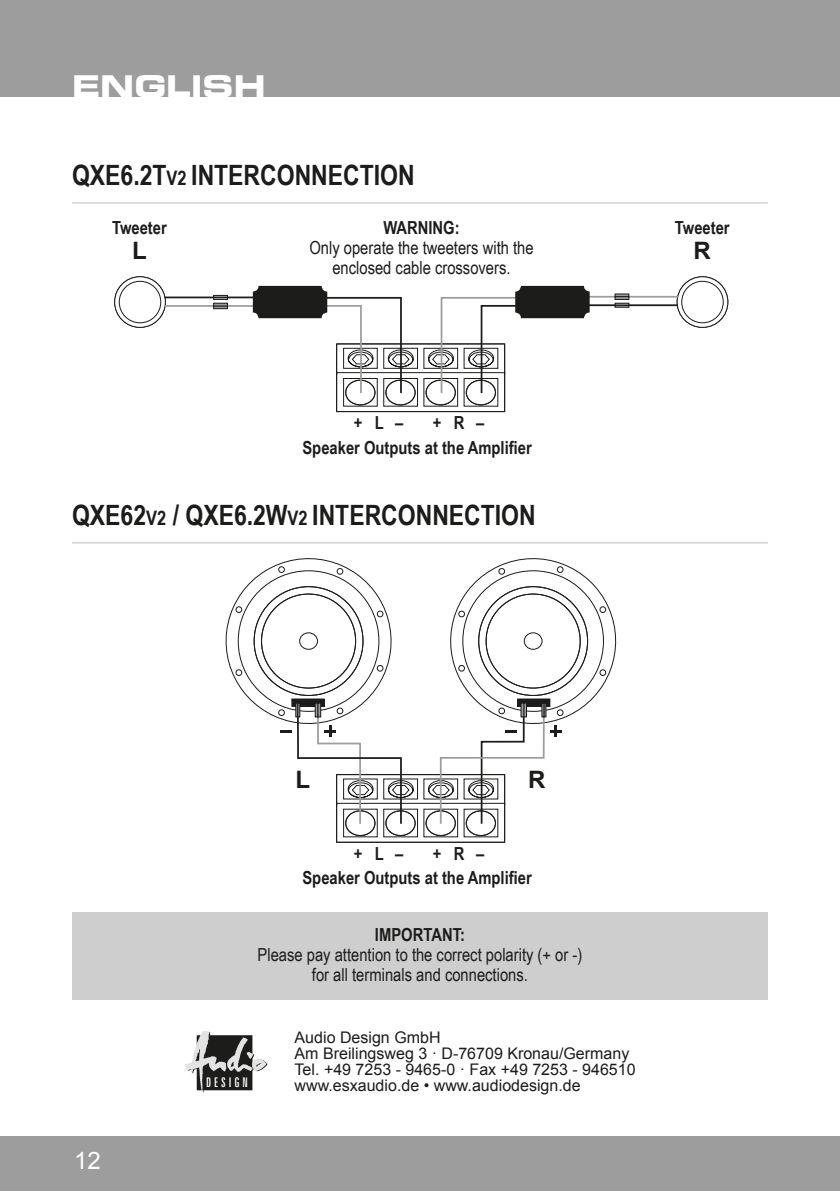
<style>
.page{position:relative;width:840px;height:1191px;background:#fff}
.page>*{position:absolute;margin:0;border:0;box-sizing:border-box;transform-origin:0 0}
.t1{font:30px "Eurostile Bold Extended Two";color:#fff}
.t2{font:700 28px "Arial Narrow";color:#1c1c1b}
.t3{font:700 24px "Arial";color:#1c1c1b}
.t4{font:24px "Arial";color:#fff}
.t5{font:18px/20px "Arial Narrow";color:#1c1c1b;text-align:center}
.t6{font:700 18px/24.4px "Arial Narrow";color:#1c1c1b}
.t7{font:16px/16px "Arial";color:#1c1c1b}
.t8{font:extra-condensed 13.4px "Zurich BT";letter-spacing:.225em;color:#fff}
.s1{font-size:20px}
</style>
<div class="page">
<div style="left:0;top:0;width:839px;height:96px;background:#9e9d9d"></div>
<div style="left:0;top:1136px;width:839px;height:55px;background:#9e9d9d"></div>
<img style="left:185px;top:1031px;width:82px;height:61px">
<svg style="left:296px;top:296px;width:250px;height:116px"></svg>
<div style="left:72px;top:912px;width:695px;height:87px;background:#cecece"></div>
<hr style="left:72px;top:202px;width:695px;height:1px;background:#bdbdbd">
<svg style="left:115px;top:277px;width:50px;height:50px"></svg>
<div style="left:114px;top:276px;width:52px;height:52px;border:1px solid #1c1c1b;border-radius:50%"></div>
<div style="left:119px;top:281px;width:42px;height:42px;background:#fff;border-radius:50%"></div>
<div style="left:119px;top:281px;width:42px;height:42px;border:1px solid #1c1c1b;border-radius:50%"></div>
<svg style="left:676px;top:277px;width:51px;height:50px"></svg>
<div style="left:676px;top:276px;width:52px;height:52px;border:1px solid #1c1c1b;border-radius:50%"></div>
<div style="left:681px;top:281px;width:41px;height:42px;background:#fff;border-radius:50%"></div>
<div style="left:680px;top:281px;width:43px;height:42px;border:1px solid #1c1c1b;border-radius:50%"></div>
<hr style="left:164px;top:305px;width:53px;height:2px;background:#9e9d9d">
<hr style="left:223px;top:305px;width:53px;height:2px;background:#9e9d9d">
<hr style="left:164px;top:296px;width:53px;height:2px;background:#1c1c1b">
<hr style="left:223px;top:296px;width:53px;height:2px;background:#1c1c1b">
<svg style="left:213px;top:295px;width:14px;height:2px"></svg>
<div style="left:213px;top:297px;width:14px;height:3px;border:1px solid #1c1c1b"></div>
<div style="left:213px;top:306px;width:14px;height:3px;border:1px solid #1c1c1b"></div>
<div style="left:213px;top:303px;width:14px;height:3px;border:1px solid #1c1c1b"></div>
<hr style="left:625px;top:296px;width:52px;height:2px;background:#9e9d9d">
<hr style="left:566px;top:296px;width:52px;height:2px;background:#9e9d9d">
<hr style="left:625px;top:304px;width:52px;height:2px;background:#1c1c1b">
<hr style="left:566px;top:304px;width:52px;height:2px;background:#1c1c1b">
<svg style="left:614px;top:302px;width:14px;height:5px"></svg>
<div style="left:614px;top:296px;width:14px;height:4px;border:1px solid #1c1c1b"></div>
<div style="left:253px;top:286px;width:74px;height:32px;background:#1c1c1b;border-radius:6px"></div>
<div style="left:515px;top:286px;width:74px;height:32px;background:#1c1c1b;border-radius:6px"></div>
<svg style="left:225px;top:558px;width:392px;height:285px"></svg>
<div style="left:376px;top:664px;width:7px;height:8px;border:1px solid #1c1c1b;border-radius:2px"></div>
<div style="left:457px;top:664px;width:8px;height:8px;border:1px solid #1c1c1b;border-radius:2px"></div>
<div style="left:277px;top:709px;width:8px;height:7px;border:1px solid #1c1c1b;border-radius:2px"></div>
<div style="left:556px;top:709px;width:7px;height:7px;border:1px solid #1c1c1b;border-radius:2px"></div>
<hr style="left:72px;top:542px;width:695px;height:1px;background:#bdbdbd">
<h1 class="t1" style="left:72px;top:65px;width:195px">ENGLISH</h1>
<h2 class="t2" style="left:72px;top:154px;width:344px">QXE6.2T<span class="s1">V2</span> INTERCONNECTION</h2>
<p class="t6" style="left:112px;top:215px;width:56px">Tweeter</p>
<p class="t6" style="left:674px;top:215px;width:56px">Tweeter</p>
<h3 class="t3" style="left:132px;top:235px;width:16px">L</h3>
<h3 class="t3" style="left:693px;top:235px;width:19px">R</h3>
<p class="t6" style="left:383px;top:214px;width:78px">WARNING:</p>
<p class="t5" style="left:309px;top:237px;width:225px">Only operate the tweeters with the enclosed cable crossovers.</p>
<p class="t6" style="left:302px;top:410px;width:231px;text-indent:130px">+ R –<br>Speaker Outputs at the Amplifier</p>
<p class="t6" style="left:353px;top:410px;width:51px">+ L –</p>
<h2 class="t2" style="left:72px;top:493px;width:465px">QXE62<span class="s1">V2</span> / QXE6.2W<span class="s1">V2</span> INTERCONNECTION</h2>
<h3 class="t3" style="left:295px;top:763px;width:16px">L</h3>
<h3 class="t3" style="left:527px;top:763px;width:19px">R</h3>
<p class="t6" style="left:302px;top:840px;width:231px;text-indent:130px">+ R –<br>Speaker Outputs at the Amplifier</p>
<p class="t6" style="left:353px;top:840px;width:51px">+ L –</p>
<h3 class="t4" style="left:74px;top:1145px;width:28px">12</h3>
<p class="t6" style="left:375px;top:922px;width:91px">IMPORTANT:</p>
<p class="t5" style="left:257px;top:944px;width:326px">Please pay attention to the correct polarity (+ or -) for all terminals and connections.</p>
<p class="t8" style="left:206px;top:1074px;width:43px">DESIGN</p>
<p class="t7" style="left:294px;top:1029px;width:342px">Audio Design GmbH<br>Am Breilingsweg 3 · D-76709 Kronau/Germany Tel. +49 7253 - 9465-0 · Fax +49 7253 - 946510 www.esxaudio.de • www.audiodesign.de</p>
</div>
